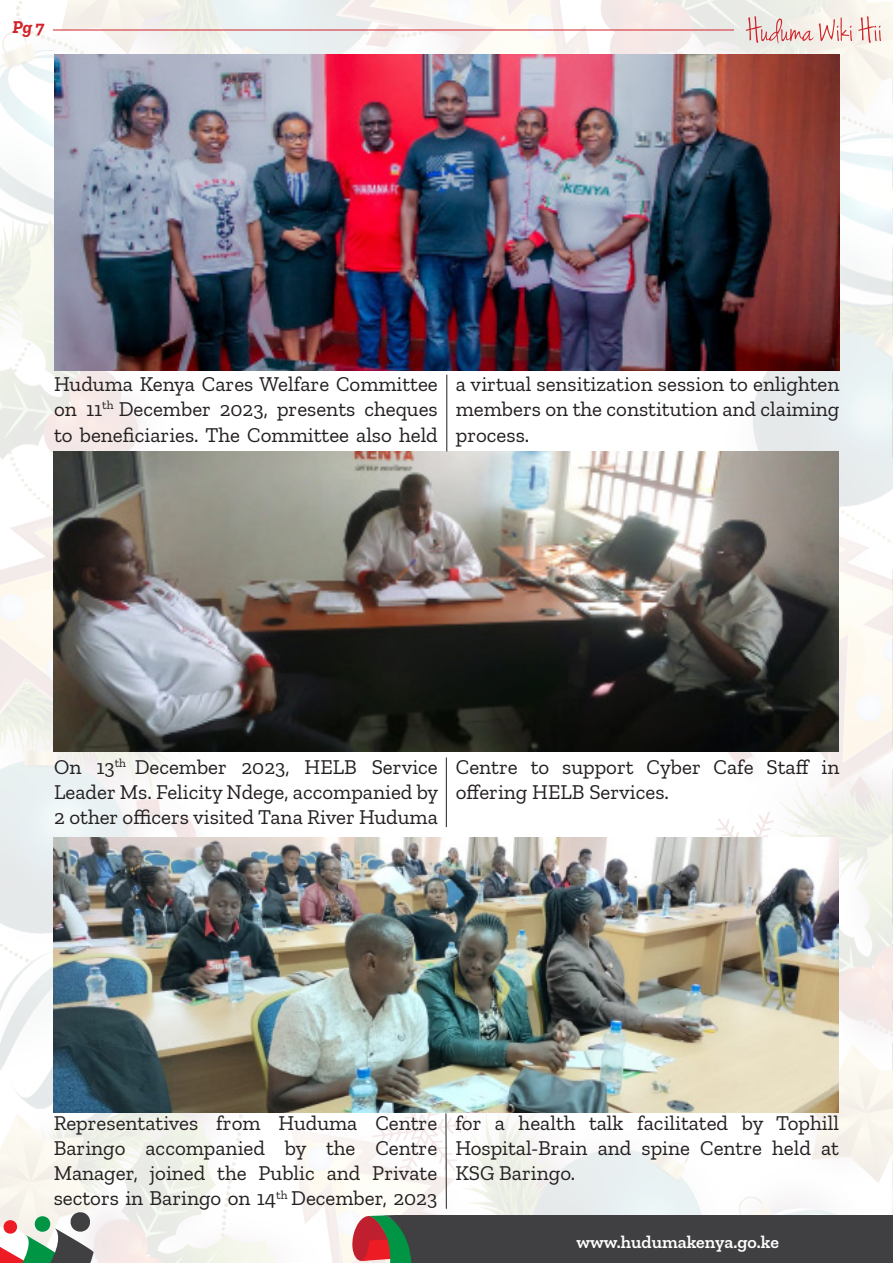
<style>
.page{position:relative;width:893px;height:1263px;background:#fff}
.page>*{position:absolute;margin:0;border:0;box-sizing:border-box;transform-origin:0 0}
.t1{font:21px/25.2px "Zilla Slab";color:#231f20;text-align:justify}
.t2{font:600 18px "Zilla Slab";color:#fff}
.t3{font:italic 700 18px "Zilla Slab";color:#d1232a}
</style>
<div class="page">
<img style="left:0;top:0;width:893px;height:1263px">
<hr style="left:53px;top:30px;width:681px;height:1px;background:#d1232a">
<div style="left:404px;top:1216px;width:489px;height:47px;background:#404042"></div>
<svg style="left:352px;top:1216px;width:60px;height:47px;background:#7e5b48"></svg>
<svg style="left:746px;top:16px;width:135px;height:28px;background:#edd1cc"></svg>
<svg style="left:0;top:1211px;width:94px;height:52px"></svg>
<img style="left:54px;top:54px;width:785px;height:316px">
<img style="left:54px;top:451px;width:785px;height:300px">
<img style="left:54px;top:837px;width:785px;height:275px">
<hr style="left:446px;top:375px;width:1px;height:76px;background:#231f20">
<hr style="left:446px;top:757px;width:1px;height:70px;background:#231f20">
<hr style="left:446px;top:1113px;width:1px;height:96px;background:#231f20">
<p class="t3" style="left:13px;top:17px;width:33px">Pg 7</p>
<p class="t1" style="left:54px;top:372px;width:385px">Huduma Kenya Cares Welfare Committee on 11<sup>th</sup> December 2023, presents cheques to beneficiaries. The Committee also held</p>
<p class="t1" style="left:456px;top:372px;width:385px">a virtual sensitization session to enlighten members on the constitution and claiming process.</p>
<p class="t1" style="left:54px;top:754px;width:386px">On 13<sup>th</sup> December 2023, HELB Service Leader Ms. Felicity Ndege, accompanied by 2 other officers visited Tana River Huduma</p>
<p class="t1" style="left:456px;top:754px;width:385px">Centre to support Cyber Cafe Staff in offering HELB Services.</p>
<p class="t1" style="left:54px;top:1110px;width:385px">Representatives from Huduma Centre Baringo accompanied by the Centre Manager, joined the Public and Private sectors in Baringo on 14<sup>th</sup> December, 2023</p>
<p class="t1" style="left:455px;top:1110px;width:385px">for a health talk facilitated by Tophill Hospital-Brain and spine Centre held at KSG Baringo.</p>
<p class="t2" style="left:576px;top:1232px;width:204px">www.hudumakenya.go.ke</p>
</div>
